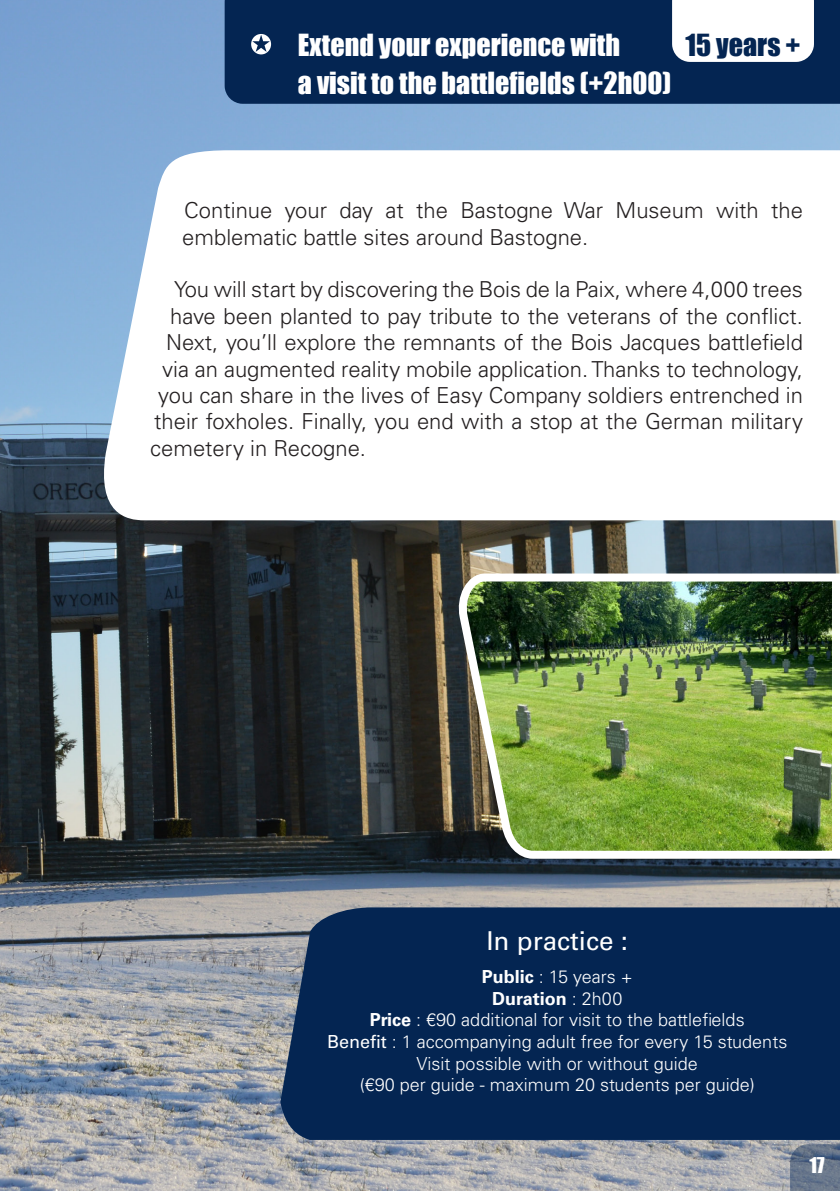
<style>
.page{position:relative;width:840px;height:1191px;background:#fff}
.page>*{position:absolute;margin:0;border:0;box-sizing:border-box;transform-origin:0 0}
.t1{font:28px "Impact";color:#fff}
.t2{font:28px "Impact";color:#042552}
.t3{font:26px "Univers LT Std";color:#fff}
.t4{font:300 22px/26.4px "Univers LT Std";color:#231f20}
.t5{font:20px "Impact";color:#fff}
.t6{font:300 18px "Univers LT Std";color:#fff}
.t7{font:700 18px "Univers LT Std";color:#fff}
.s1{font-weight:700}
.s2{font-weight:300}
.s3{font-weight:400}
</style>
<div class="page">
<img style="left:0;top:0;width:839px;height:1191px">
<div style="left:280px;top:907px;width:559px;height:233px;background:#042552"></div>
<svg style="left:96px;top:150px;width:743px;height:370px"></svg>
<img style="left:454px;top:569px;width:385px;height:293px">
<svg style="left:789px;top:1144px;width:50px;height:47px;background:#67758a"></svg>
<div style="left:224px;top:0;width:615px;height:104px;background:#042552"></div>
<svg style="left:251px;top:34px;width:20px;height:20px"></svg>
<svg style="left:671px;top:0;width:142px;height:62px"></svg>
<p class="t1" style="left:298px;top:23px;width:323px">Extend your experience with</p>
<p class="t1" style="left:298px;top:61px;width:374px">a visit to the battlefields (+2h00)</p>
<p class="t2" style="left:685px;top:23px;width:116px">15 years +</p>
<p class="t4" style="left:182px;top:197px;width:622px">Continue your day at the Bastogne War Museum with the emblematic battle sites around Bastogne.</p>
<p class="t4" style="left:174px;top:276px;width:630px">You will start by discovering the Bois de la Paix, where 4,000 trees</p>
<p class="t4" style="left:170px;top:303px;width:634px">have been planted to pay tribute to the veterans of the conflict.</p>
<p class="t4" style="left:166px;top:329px;width:638px">Next, you’ll explore the remnants of the Bois Jacques battlefield</p>
<p class="t4" style="left:162px;top:356px;width:641px">via an augmented reality mobile application. Thanks to technology,</p>
<p class="t4" style="left:158px;top:382px;width:646px">you can share in the lives of Easy Company soldiers entrenched in</p>
<p class="t4" style="left:154px;top:408px;width:650px">their foxholes. Finally, you end with a stop at the German military</p>
<p class="t4" style="left:150px;top:435px;width:217px">cemetery in Recogne.</p>
<p class="t3" style="left:486px;top:925px;width:143px">In practice :</p>
<p class="t6" style="left:481px;top:966px;width:152px"><span class="s1">Public</span> : 15 years +</p>
<p class="t7" style="left:492px;top:988px;width:132px">Duration <span class="s2">: 2h00</span></p>
<p class="t6" style="left:369px;top:1009px;width:376px"><span class="s1">Price</span> : €90 additional for visit to the battlefields</p>
<p class="t6" style="left:327px;top:1030px;width:461px"><span class="s3">Benefit</span> : 1 accompanying adult free for every 15 students</p>
<p class="t6" style="left:416px;top:1052px;width:283px">Visit possible with or without guide</p>
<p class="t6" style="left:359px;top:1074px;width:396px">(€90 per guide - maximum 20 students per guide)</p>
<p class="t5" style="left:808px;top:1149px;width:17px">17</p>
</div>
